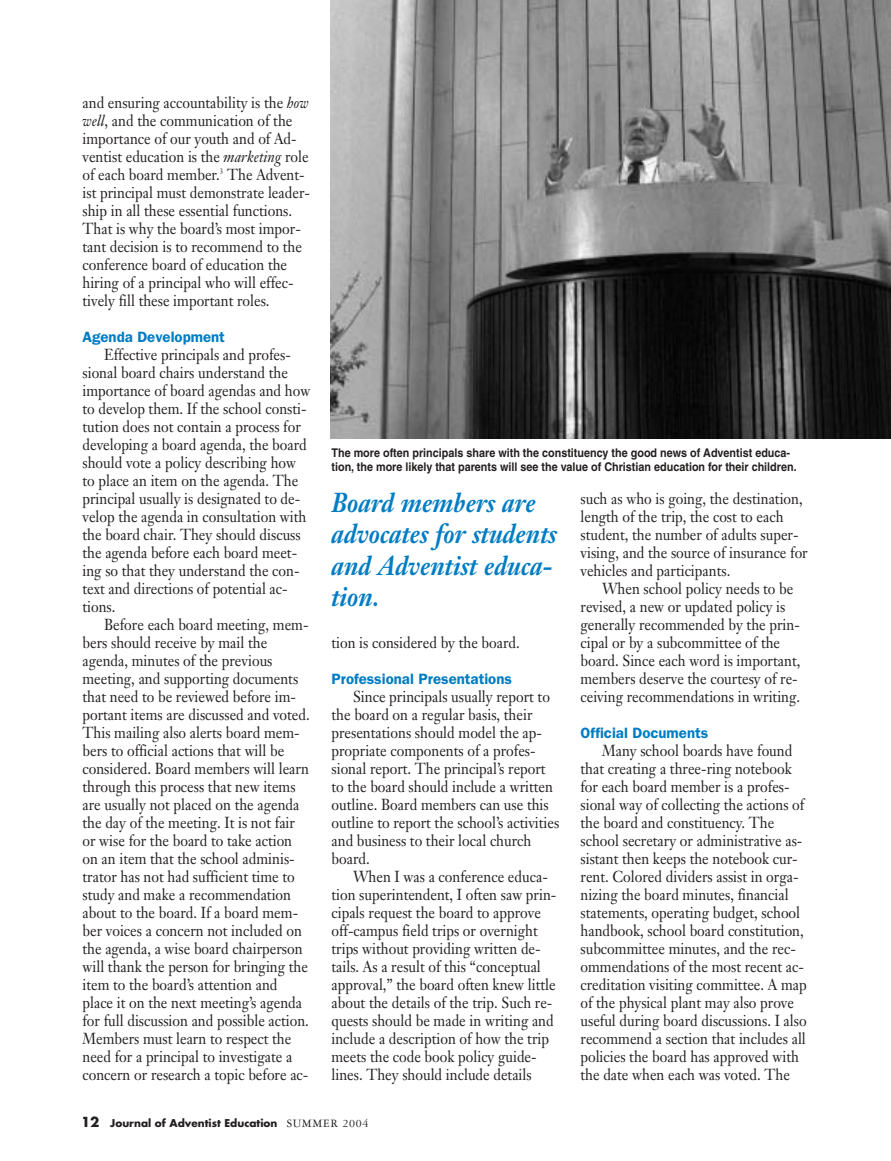
<style>
.page{position:relative;width:891px;height:1161px;background:#fff}
.page>*{position:absolute;margin:0;border:0;box-sizing:border-box;transform-origin:0 0}
.t1{font:italic 700 27px/31.5px "Janson Text";color:#007cc3;scale:.9 1}
.t2{font:15.75px/18px "Janson Text";color:#231f1f;scale:.9 1}
.t3{font:600 15px "Franklin Gothic";color:#007cc3}
.t4{font:700 12px/14.2px "Helvetica";color:#231f1f;scale:.9 1}
.t5{font:700 10.5px "Futura";color:#231f1f}
.s1{font-style:italic}
.s2{font-size:13.5px}
.s3{font-family:"Garamond Three";font-weight:400;font-size:12px}
</style>
<div class="page">
<svg style="left:330px;top:0;width:561px;height:439px;background:#707070"></svg>
<p class="t2" style="left:82px;top:95px;width:254px">and ensuring accountability is the <span class="s1">how well</span>, and the communication of the importance of our youth and of Ad&shy;ventist education is the <span class="s1">marketing</span> role of each board member.<sup>3</sup> The Advent&shy;ist principal must demonstrate leader&shy;ship in all these essential functions.<br>That is why the board’s most impor&shy;tant decision is to recommend to the conference board of education the hiring of a principal who will effec&shy;tively fill these important roles.</p>
<p class="t3" style="left:82px;top:332px;width:144px">Agenda Development</p>
<p class="t2" style="left:83px;top:347px;width:255px;text-indent:22px">Effective principals and profes&shy;sional board chairs understand the importance of board agendas and how to develop them. If the school consti&shy;tution does not contain a process for developing a board agenda, the board should vote a policy describing how to place an item on the agenda. The principal usually is designated to de&shy;velop the agenda in consultation with the board chair. They should discuss the agenda before each board meet&shy;ing so that they understand the con&shy;text and directions of potential ac&shy;tions.</p>
<p class="t2" style="left:83px;top:617px;width:254px;text-indent:22px">Before each board meeting, mem&shy;bers should receive by mail the agenda, minutes of the previous meeting, and supporting documents that need to be reviewed before im&shy;portant items are discussed and voted.<br>This mailing also alerts board mem&shy;bers to official actions that will be considered. Board members will learn through this process that new items are usually not placed on the agenda the day of the meeting. It is not fair or wise for the board to take action on an item that the school adminis&shy;trator has not had sufficient time to study and make a recommendation about to the board. If a board mem&shy;ber voices a concern not included on the agenda, a wise board chairperson will thank the person for bringing the item to the board’s attention and place it on the next meeting’s agenda for full discussion and possible action.<br>Members must learn to respect the need for a principal to investigate a concern or research a topic before ac-</p>
<p class="t4" style="left:332px;top:447px;width:518px">The more often principals share with the constituency the good news of Adventist educa&shy;tion, the more likely that parents will see the value of Christian education for their children.</p>
<h1 class="t1" style="left:332px;top:490px;width:252px">Board members are advocates for students and Adventist educa&shy;tion.</h1>
<p class="t2" style="left:332px;top:635px;width:211px">tion is considered by the board.</p>
<p class="t3" style="left:332px;top:674px;width:182px">Professional Presentations</p>
<p class="t2" style="left:332px;top:689px;width:255px;text-indent:22px">Since principals usually report to the board on a regular basis, their presentations should model the ap&shy;propriate components of a profes&shy;sional report. The principal’s report to the board should include a written outline. Board members can use this outline to report the school’s activities and business to their local church board.</p>
<p class="t2" style="left:332px;top:869px;width:251px;text-indent:22px">When I was a conference educa&shy;tion superintendent, I often saw prin&shy;cipals request the board to approve off-campus field trips or overnight trips without providing written de&shy;tails. As a result of this “conceptual approval,” the board often knew little about the details of the trip. Such re&shy;quests should be made in writing and include a description of how the trip meets the code book policy guide&shy;lines. They should include details</p>
<p class="t2" style="left:580px;top:491px;width:254px">such as who is going, the destination, length of the trip, the cost to each student, the number of adults super&shy;vising, and the source of insurance for vehicles and participants.</p>
<p class="t2" style="left:580px;top:581px;width:246px;text-indent:22px">When school policy needs to be revised, a new or updated policy is generally recommended by the prin&shy;cipal or by a subcommittee of the board. Since each word is important, members deserve the courtesy of re&shy;ceiving recommendations in writing.</p>
<p class="t3" style="left:580px;top:728px;width:129px">Official Documents</p>
<p class="t2" style="left:581px;top:743px;width:253px;text-indent:22px">Many school boards have found that creating a three-ring notebook for each board member is a profes&shy;sional way of collecting the actions of the board and constituency. The school secretary or administrative as&shy;sistant then keeps the notebook cur&shy;rent. Colored dividers assist in orga&shy;nizing the board minutes, financial statements, operating budget, school handbook, school board constitution, subcommittee minutes, and the rec&shy;ommendations of the most recent ac&shy;creditation visiting committee. A map of the physical plant may also prove useful during board discussions. I also recommend a section that includes all policies the board has approved with the date when each was voted. The</p>
<p class="t5" style="left:81px;top:1118px;width:289px"><span class="s2">12</span> Journal of Adventist Education <span class="s3">SUMMER 2004</span></p>
</div>
